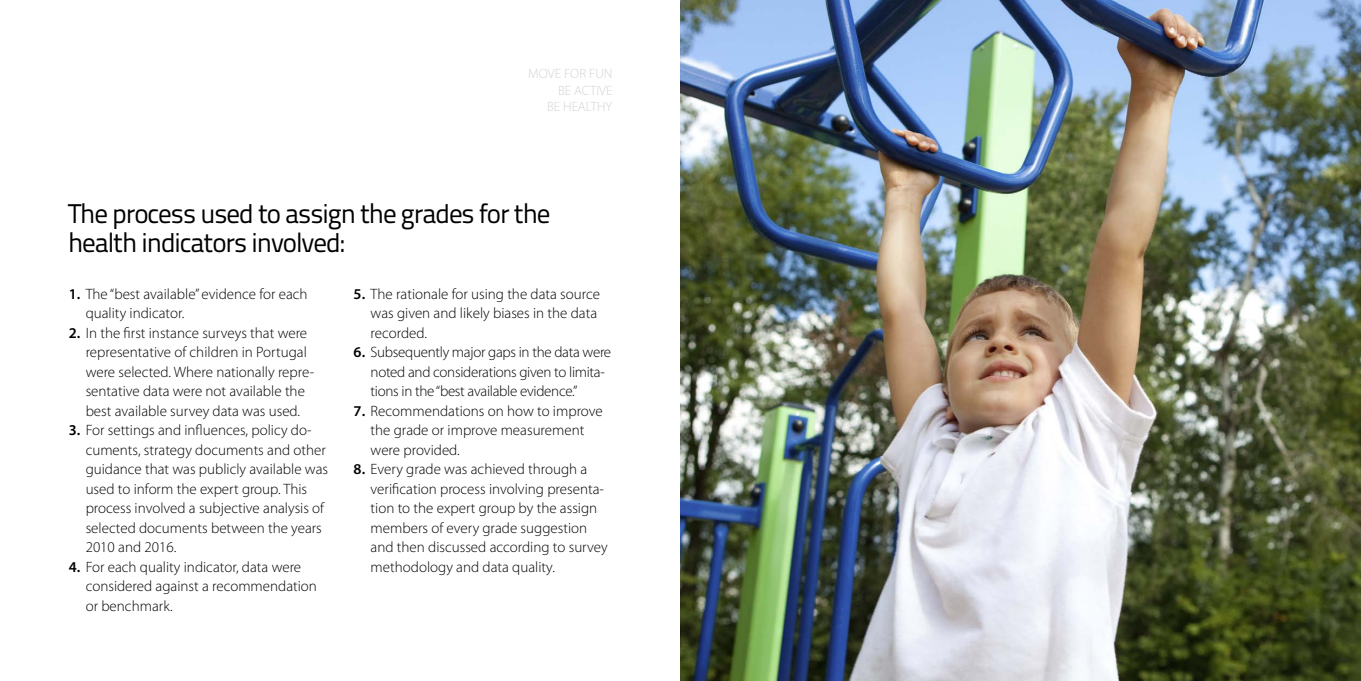
<style>
.page{position:relative;width:1361px;height:681px;background:#fff}
.page>*{position:absolute;margin:0;border:0;box-sizing:border-box;transform-origin:0 0}
.t1{font:27px/28.5px "Titillium Text 14 L 400 wt";letter-spacing:-.04em;color:#000}
.t2{font:300 15px/19.5px "Myriad Pro";color:#000}
.t3{font:300 15px/19.5px "Myriad Pro";letter-spacing:-.02em;color:#000}
.t4{font:300 13.5px "Myriad Pro";color:#d1d3d4}
.s1{font-weight:600}
</style>
<div class="page">
<img style="left:680px;top:0;width:681px;height:680px">
<p class="t4" style="left:528px;top:66px;width:86px">MOVE FOR FUN</p>
<p class="t4" style="left:558px;top:82px;width:56px">BE ACTIVE</p>
<p class="t4" style="left:547px;top:99px;width:67px">BE HEALTHY</p>
<p class="t1" style="left:68px;top:199px;width:484px">The process used to assign the grades for the health indicators involved:</p>
<p class="t2" style="left:86px;top:283px;width:223px;text-indent:-17px"><span class="s1">1.</span> The “best available” evidence for each quality indicator.</p>
<p class="t2" style="left:86px;top:322px;width:230px;text-indent:-17px"><span class="s1">2.</span> In the first instance surveys that were representative of children in Portugal were selected. Where nationally repre&shy;sentative data were not available the best available survey data was used.</p>
<p class="t2" style="left:86px;top:420px;width:244px;text-indent:-17px"><span class="s1">3.</span> For settings and influences, policy do&shy;cuments, strategy documents and other guidance that was publicly available was used to inform the expert group. This process involved a subjective analysis of selected documents between the years 2010 and 2016.</p>
<p class="t2" style="left:86px;top:556px;width:233px;text-indent:-17px"><span class="s1">4.</span> For each quality indicator, data were considered against a recommendation or benchmark.</p>
<p class="t2" style="left:371px;top:283px;width:231px;text-indent:-17px"><span class="s1">5.</span> The rationale for using the data source was given and likely biases in the data recorded.</p>
<p class="t3" style="left:371px;top:342px;width:242px;text-indent:-17px"><span class="s1">6.</span> Subsequently major gaps in the data were noted and considerations given to limita&shy;tions in the “best available evidence.”</p>
<p class="t2" style="left:371px;top:400px;width:234px;text-indent:-17px"><span class="s1">7.</span> Recommendations on how to improve the grade or improve measurement were provided.</p>
<p class="t2" style="left:371px;top:459px;width:239px;text-indent:-17px"><span class="s1">8.</span> Every grade was achieved through a verification process involving presenta&shy;tion to the expert group by the assign members of every grade suggestion and then discussed according to survey methodology and data quality.</p>
</div>
